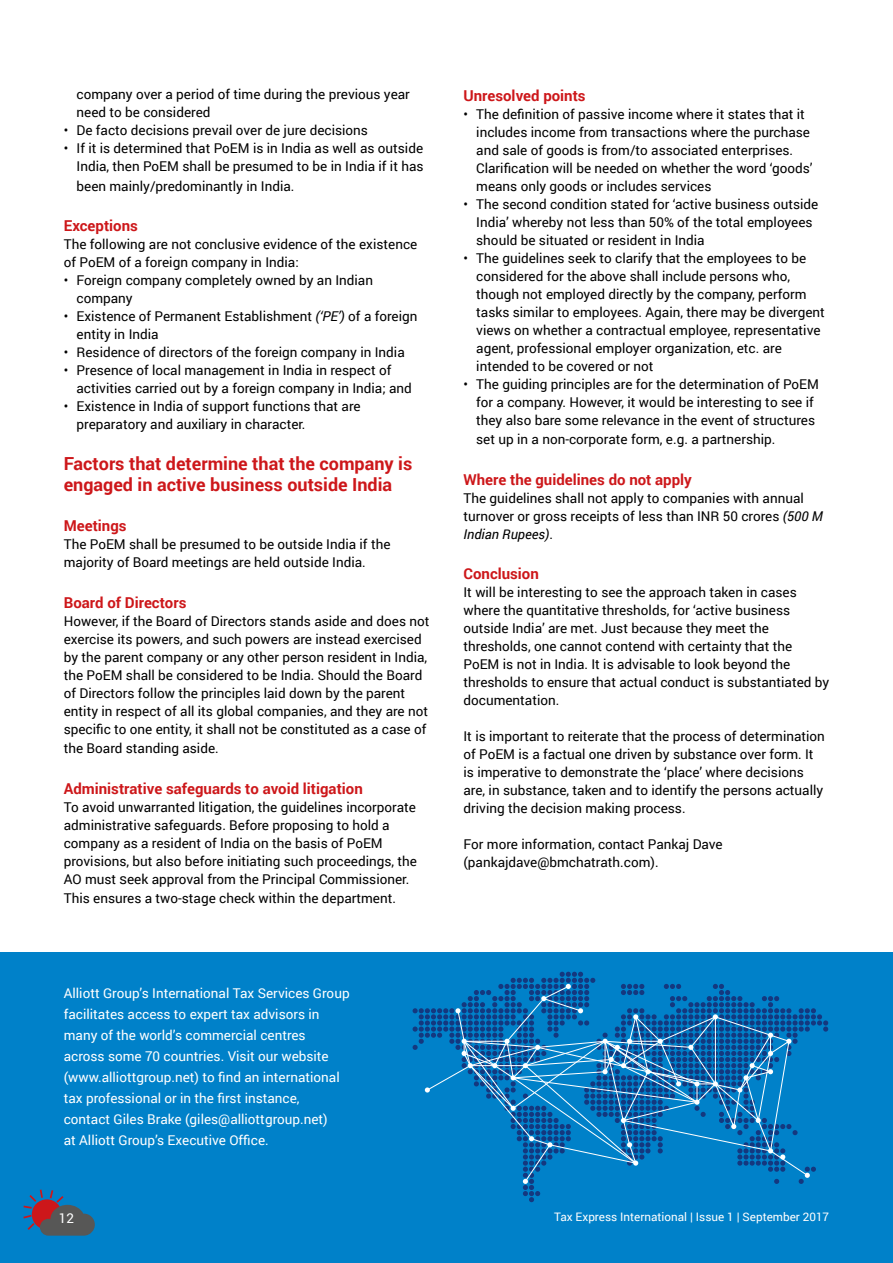
<style>
.page{position:relative;width:893px;height:1263px;background:#fff}
.page>*{position:absolute;margin:0;border:0;box-sizing:border-box;transform-origin:0 0}
.t1{font:700 18px/21px "Roboto";color:#cd171a}
.t2{font:700 15px "Roboto";color:#cd171a}
.t3{font:13.5px/18px "Roboto";color:#000}
.t4{font:13.5px/21px "Roboto";color:#fff}
.t5{font:11.7px "Roboto";color:#fff}
.s1{font-style:italic}
</style>
<div class="page">
<div style="left:0;top:952px;width:893px;height:311px;background:#0081c9"></div>
<svg style="left:413px;top:972px;width:415px;height:230px"></svg>
<svg style="left:23px;top:1189px;width:72px;height:46px"></svg>
<p class="t3" style="left:77px;top:85px;width:335px">company over a period of time during the previous year need to be considered</p>
<p class="t3" style="left:64px;top:121px;width:306px">• De facto decisions prevail over de jure decisions</p>
<p class="t3" style="left:64px;top:139px;width:361px;text-align:right">• If it is determined that PoEM is in India as well as outside<br>India, then PoEM shall be presumed to be in India if it has</p>
<p class="t3" style="left:77px;top:176px;width:219px">been mainly/predominantly in India.</p>
<p class="t2" style="left:64px;top:215px;width:76px">Exceptions</p>
<p class="t3" style="left:64px;top:235px;width:355px">The following are not conclusive evidence of the existence of PoEM of a foreign company in India:</p>
<p class="t3" style="left:77px;top:271px;width:298px;text-indent:-13px">• Foreign company completely owned by an Indian company</p>
<p class="t3" style="left:77px;top:307px;width:342px;text-indent:-13px">• Existence of Permanent Establishment <span class="s1">(‘PE’)</span> of a foreign entity in India</p>
<p class="t3" style="left:64px;top:343px;width:342px">• Residence of directors of the foreign company in India</p>
<p class="t3" style="left:77px;top:361px;width:337px;text-indent:-13px">• Presence of local management in India in respect of activities carried out by a foreign company in India; and</p>
<p class="t3" style="left:77px;top:397px;width:286px;text-indent:-13px">• Existence in India of support functions that are preparatory and auxiliary in character.</p>
<h1 class="t1" style="left:64px;top:452px;width:350px">Factors that determine that the company is engaged in active business outside India</h1>
<p class="t2" style="left:64px;top:515px;width:64px">Meetings</p>
<p class="t3" style="left:64px;top:535px;width:328px">The PoEM shall be presumed to be outside India if the majority of Board meetings are held outside India.</p>
<p class="t2" style="left:64px;top:592px;width:124px">Board of Directors</p>
<p class="t3" style="left:64px;top:611px;width:367px">However, if the Board of Directors stands aside and does not exercise its powers, and such powers are instead exercised by the parent company or any other person resident in India, the PoEM shall be considered to be India. Should the Board of Directors follow the principles laid down by the parent entity in respect of all its global companies, and they are not specific to one entity, it shall not be constituted as a case of</p>
<p class="t3" style="left:64px;top:739px;width:156px">the Board standing aside.</p>
<p class="t2" style="left:64px;top:778px;width:301px">Administrative safeguards to avoid litigation</p>
<p class="t3" style="left:64px;top:797px;width:355px">To avoid unwarranted litigation, the guidelines incorporate administrative safeguards. Before proposing to hold a company as a resident of India on the basis of PoEM provisions, but also before initiating such proceedings, the AO must seek approval from the Principal Commissioner.</p>
<p class="t3" style="left:64px;top:889px;width:334px">This ensures a two-stage check within the department.</p>
<p class="t4" style="left:64px;top:982px;width:287px">Alliott Group’s International Tax Services Group facilitates access to expert tax advisors in many of the world’s commercial centres across some 70 countries. Visit our website (www.alliottgroup.net) to find an international tax professional or in the first instance,<br>contact Giles Brake (giles@alliottgroup.net)<br>at Alliott Group’s Executive Office.</p>
<p class="t2" style="left:463px;top:85px;width:124px">Unresolved points</p>
<p class="t3" style="left:476px;top:104px;width:338px;text-indent:-13px">• The definition of passive income where it states that it includes income from transactions where the purchase and sale of goods is from/to associated enterprises.<br>Clarification will be needed on whether the word ‘goods’ means only goods or includes services</p>
<p class="t3" style="left:476px;top:194px;width:344px;text-indent:-13px">• The second condition stated for ‘active business outside<br>India’ whereby not less than 50% of the total employees should be situated or resident in India</p>
<p class="t3" style="left:476px;top:248px;width:350px;text-indent:-13px">• The guidelines seek to clarify that the employees to be considered for the above shall include persons who, though not employed directly by the company, perform tasks similar to employees. Again, there may be divergent views on whether a contractual employee, representative agent, professional employer organization, etc. are intended to be covered or not</p>
<p class="t3" style="left:476px;top:374px;width:344px;text-indent:-13px">• The guiding principles are for the determination of PoEM for a company. However, it would be interesting to see if they also bare some relevance in the event of structures</p>
<p class="t3" style="left:476px;top:430px;width:301px">set up in a non-corporate form, e.g. a partnership.</p>
<p class="t2" style="left:463px;top:469px;width:230px">Where the guidelines do not apply</p>
<p class="t3" style="left:463px;top:488px;width:361px">The guidelines shall not apply to companies with annual turnover or gross receipts of less than INR 50 crores <span class="s1">(500 M<br>Indian Rupees)</span>.</p>
<p class="t2" style="left:463px;top:563px;width:77px">Conclusion</p>
<p class="t3" style="left:463px;top:583px;width:367px">It will be interesting to see the approach taken in cases where the quantitative thresholds, for ‘active business outside India’ are met. Just because they meet the thresholds, one cannot contend with certainty that the PoEM is not in India. It is advisable to look beyond the thresholds to ensure that actual conduct is substantiated by documentation.</p>
<p class="t3" style="left:463px;top:727px;width:363px">It is important to reiterate that the process of determination of PoEM is a factual one driven by substance over form. It is imperative to demonstrate the ‘place’ where decisions are, in substance, taken and to identify the persons actually driving the decision making process.</p>
<p class="t3" style="left:463px;top:835px;width:261px">For more information, contact Pankaj Dave (pankajdave@bmchatrath.com).</p>
<p class="t4" style="left:59px;top:1207px;width:17px">12</p>
<p class="t5" style="left:554px;top:1209px;width:277px">Tax Express International | Issue 1 | September 2017</p>
</div>
